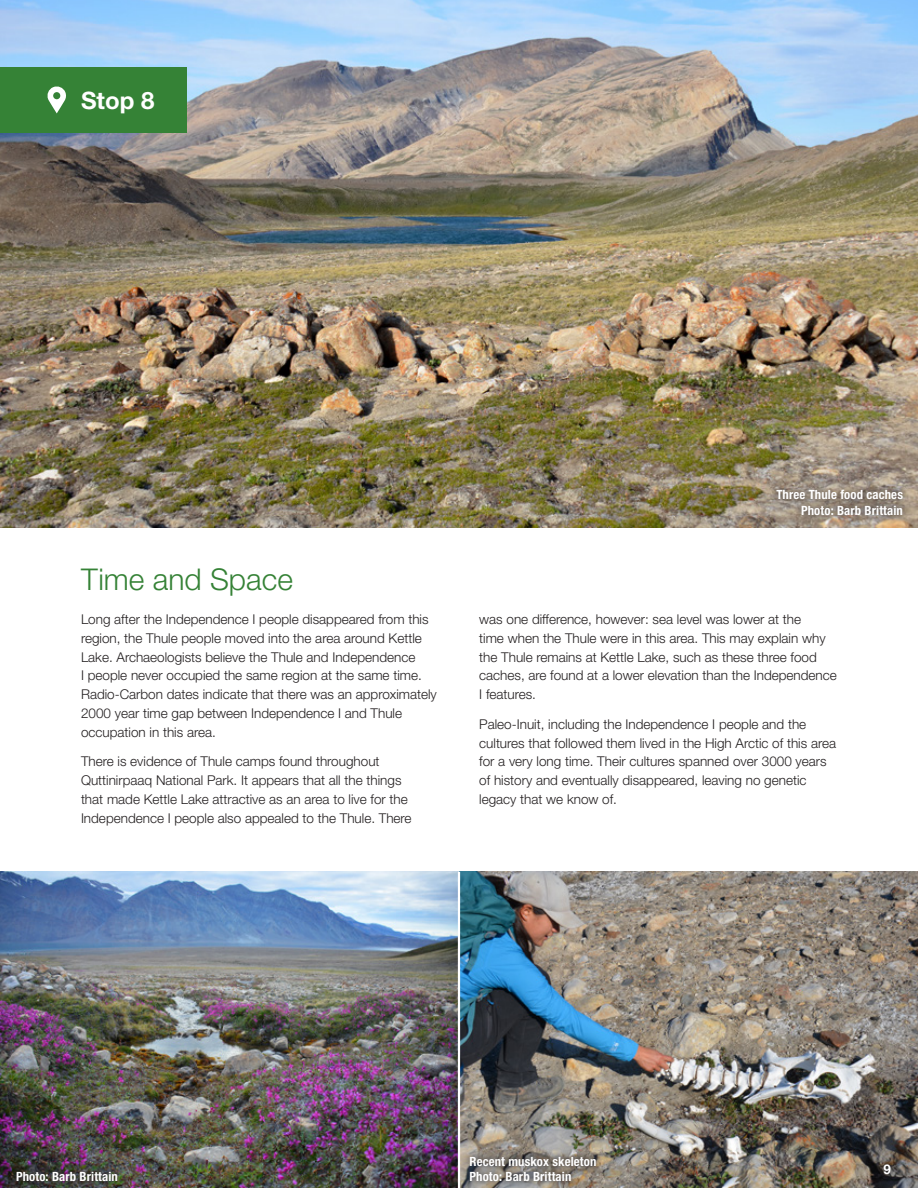
<style>
.page{position:relative;width:918px;height:1188px;background:#fff}
.page>*{position:absolute;margin:0;border:0;box-sizing:border-box;transform-origin:0 0}
._20pt_Green_headers{font:300 30px "Helvetica Neue LT Std";color:#358236}
.Stop_numbers{font:700 24px "Helvetica Neue LT Std";color:#fff}
.t1{font:300 13.5px/18.8px "Helvetica Neue LT Std";color:#231f20}
.t2{font:700 13.5px "Helvetica Neue LT Std";color:#fff}
.Photo_credit_-_white{font:700 condensed 12.75px "Helvetica Neue LT Std";letter-spacing:.01em;color:#fff}
</style>
<div class="page">
<img style="left:0;top:872px;width:918px;height:316px">
<img style="left:0;top:0;width:918px;height:527px">
<svg style="left:876px;top:1157px;width:23px;height:24px"></svg>
<svg style="left:769px;top:482px;width:141px;height:41px"></svg>
<img style="left:9px;top:1163px;width:117px;height:25px">
<svg style="left:462px;top:1149px;width:142px;height:39px"></svg>
<hr style="left:458px;top:872px;width:2px;height:316px;background:#fff">
<div style="left:0;top:67px;width:187px;height:66px;background:#358236"></div>
<svg style="left:47px;top:86px;width:19px;height:27px"></svg>
<p class="Stop_numbers" style="left:81px;top:85px;width:75px">Stop 8</p>
<p class="_20pt_Green_headers" style="left:81px;top:561px;width:213px">Time and Space</p>
<p class="t1" style="left:81px;top:610px;width:357px">Long after the Independence I people disappeared from this region, the Thule people moved into the area around Kettle Lake. Archaeologists believe the Thule and Independence<br>I people never occupied the same region at the same time.<br>Radio-Carbon dates indicate that there was an approximately 2000 year time gap between Independence I and Thule occupation in this area.</p>
<p class="t1" style="left:81px;top:752px;width:332px">There is evidence of Thule camps found throughout Quttinirpaaq National Park. It appears that all the things that made Kettle Lake attractive as an area to live for the Independence I people also appealed to the Thule. There</p>
<p class="Photo_credit_-_white" style="left:776px;top:487px;width:128px">Three Thule food caches</p>
<p class="Photo_credit_-_white" style="left:801px;top:502px;width:103px">Photo: Barb Brittain</p>
<p class="t1" style="left:479px;top:610px;width:359px">was one difference, however: sea level was lower at the<br>time when the Thule were in this area. This may explain why the Thule remains at Kettle Lake, such as these three food caches, are found at a lower elevation than the Independence I features.</p>
<p class="t1" style="left:479px;top:714px;width:358px">Paleo-Inuit, including the Independence I people and the cultures that followed them lived in the High Arctic of this area for a very long time. Their cultures spanned over 3000 years of history and eventually disappeared, leaving no genetic legacy that we know of.</p>
<p class="Photo_credit_-_white" style="left:16px;top:1168px;width:103px">Photo: Barb Brittain</p>
<p class="Photo_credit_-_white" style="left:470px;top:1153px;width:129px">Recent muskox skeleton</p>
<p class="Photo_credit_-_white" style="left:470px;top:1169px;width:103px">Photo: Barb Brittain</p>
<p class="t2" style="left:883px;top:1160px;width:9px">9</p>
</div>
